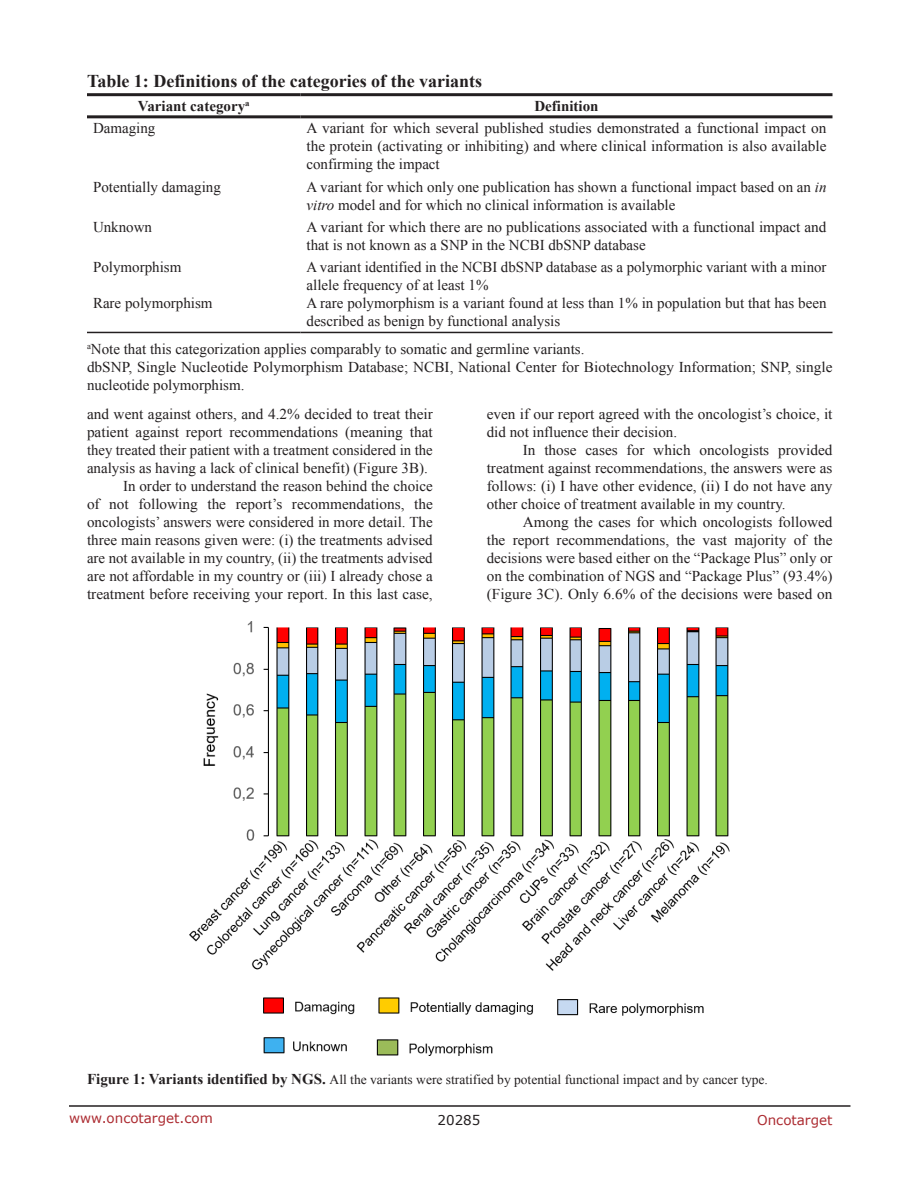
<style>
.page{position:relative;width:918px;height:1188px;background:#fff}
.page>*{position:absolute;margin:0;border:0;box-sizing:border-box;transform-origin:0 0}
.TableHeading{font:700 18px "Times New Roman";color:#231f20}
.BodyText{font:15px/18px "Times New Roman";color:#231f20;text-align:justify}
.TableText{font:15px/18px "Times New Roman";color:#231f20}
.TableText-2{font:700 15px "Times New Roman";color:#231f20}
.FigureText{font:13.5px "Times New Roman";color:#231f20}
.t1{font:13.5px "Verdana";color:#ac2b31}
.t2{font:13.5px "Verdana";color:#231f20}
.s1{font-style:italic}
.s2{font-weight:700;font-size:15px}
</style>
<div class="page">
<hr style="left:69px;top:1105px;width:781px;height:2px;background:#231f20">
<hr style="left:87px;top:93px;width:214px;height:3px;background:#231f20">
<hr style="left:301px;top:93px;width:532px;height:3px;background:#231f20">
<hr style="left:87px;top:115px;width:214px;height:3px;background:#231f20">
<hr style="left:301px;top:115px;width:532px;height:3px;background:#231f20">
<hr style="left:87px;top:332px;width:214px;height:1px;background:#231f20">
<hr style="left:301px;top:332px;width:532px;height:1px;background:#231f20">
<img style="left:190px;top:622px;width:540px;height:434px">
<p class="TableHeading" style="left:87px;top:69px;width:397px">Table 1: Definitions of the categories of the variants</p>
<p class="TableText-2" style="left:138px;top:95px;width:113px">Variant category<sup>a</sup></p>
<p class="TableText-2" style="left:534px;top:95px;width:66px">Definition</p>
<p class="TableText" style="left:93px;top:119px;width:64px">Damaging</p>
<p class="TableText" style="left:307px;top:119px;width:522px;text-align:justify">A variant for which several published studies demonstrated a functional impact on the protein (activating or inhibiting) and where clinical information is also available confirming the impact</p>
<p class="TableText" style="left:93px;top:177px;width:129px">Potentially damaging</p>
<p class="TableText" style="left:307px;top:177px;width:521px">A variant for which only one publication has shown a functional impact based on an <span class="s1">in vitro</span> model and for which no clinical information is available</p>
<p class="TableText" style="left:93px;top:218px;width:61px">Unknown</p>
<p class="TableText" style="left:307px;top:218px;width:522px">A variant for which there are no publications associated with a functional impact and that is not known as a SNP in the NCBI dbSNP database</p>
<p class="TableText" style="left:93px;top:258px;width:90px">Polymorphism</p>
<p class="TableText" style="left:93px;top:294px;width:121px">Rare polymorphism</p>
<p class="TableText" style="left:307px;top:258px;width:521px">A variant identified in the NCBI dbSNP database as a polymorphic variant with a minor allele frequency of at least 1%</p>
<p class="TableText" style="left:307px;top:294px;width:522px">A rare polymorphism is a variant found at less than 1% in population but that has been described as benign by functional analysis</p>
<p class="TableText" style="left:87px;top:340px;width:499px"><sup>a</sup>Note that this categorization applies comparably to somatic and germline variants.</p>
<p class="TableText" style="left:87px;top:358px;width:747px">dbSNP, Single Nucleotide Polymorphism Database; NCBI, National Center for Biotechnology Information; SNP, single nucleotide polymorphism.</p>
<p class="BodyText" style="left:87px;top:404px;width:347px">and went against others, and 4.2% decided to treat their patient against report recommendations (meaning that they treated their patient with a treatment considered in the analysis as having a lack of clinical benefit) (Figure 3B).</p>
<p class="BodyText" style="left:87px;top:476px;width:347px;text-indent:36px">In order to understand the reason behind the choice of not following the report’s recommendations, the oncologists’ answers were considered in more detail. The three main reasons given were: (i) the treatments advised are not available in my country, (ii) the treatments advised are not affordable in my country or (iii) I already chose a treatment before receiving your report. In this last case,</p>
<p class="BodyText" style="left:487px;top:404px;width:347px">even if our report agreed with the oncologist’s choice, it did not influence their decision.</p>
<p class="BodyText" style="left:487px;top:440px;width:347px;text-indent:36px">In those cases for which oncologists provided treatment against recommendations, the answers were as follows: (i) I have other evidence, (ii) I do not have any other choice of treatment available in my country.</p>
<p class="BodyText" style="left:487px;top:512px;width:347px;text-indent:36px">Among the cases for which oncologists followed the report recommendations, the vast majority of the decisions were based either on the “Package Plus” only or on the combination of NGS and “Package Plus” (93.4%) (Figure 3C). Only 6.6% of the decisions were based on</p>
<p class="FigureText" style="left:87px;top:1070px;width:682px"><span class="s2">Figure 1: Variants identified by NGS.</span> All the variants were stratified by potential functional impact and by cancer type.</p>
<p class="t1" style="left:69px;top:1109px;width:145px">www.oncotarget.com</p>
<p class="t2" style="left:438px;top:1111px;width:44px">20285</p>
<p class="t1" style="left:757px;top:1111px;width:77px">Oncotarget</p>
</div>
